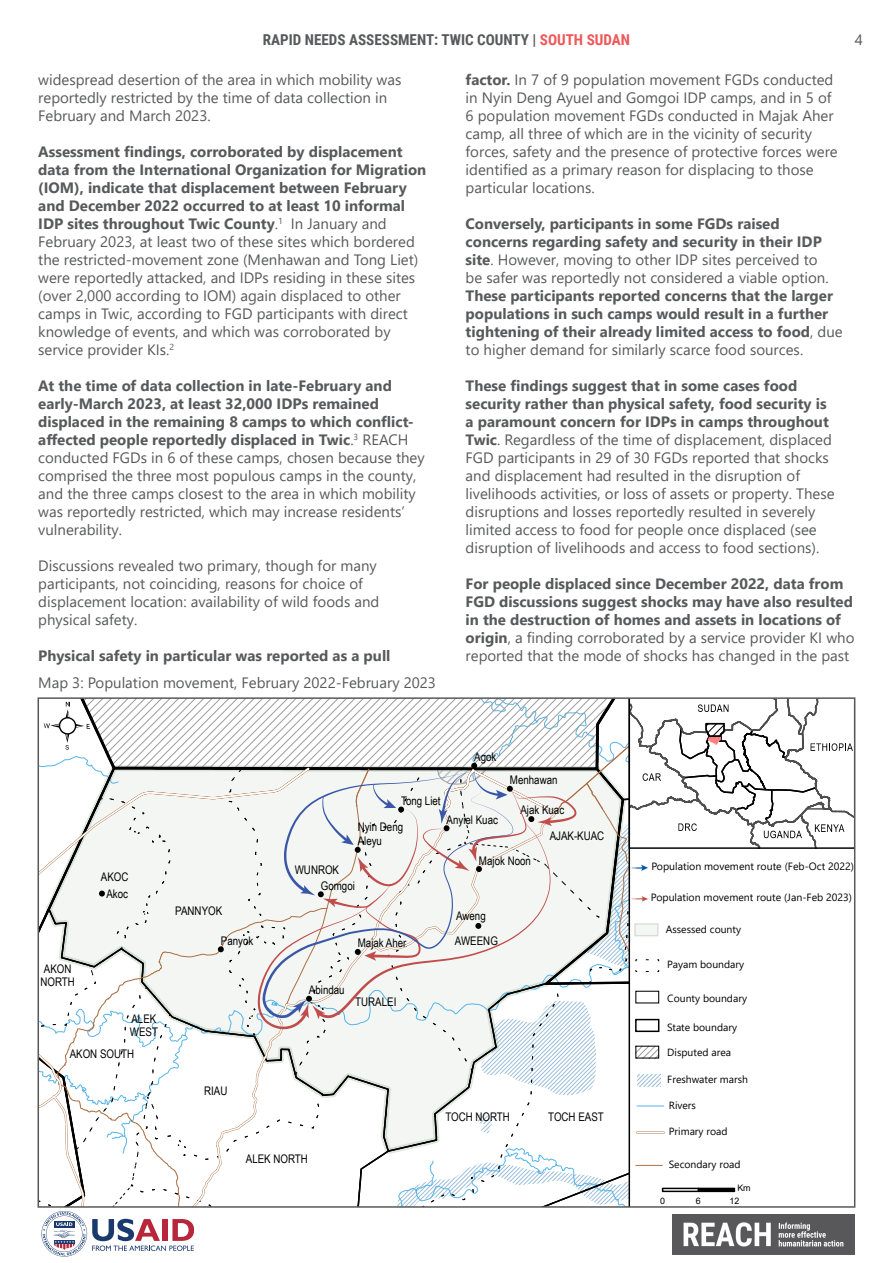
<style>
.page{position:relative;width:893px;height:1263px;background:#fff}
.page>*{position:absolute;margin:0;border:0;box-sizing:border-box;transform-origin:0 0}
.t1{font:15px/18px "Segoe UI";color:#58595a}
.t2{font:700 15px/18px "Segoe UI";color:#58595a}
.Content_Header{font:700 15px "Roboto Condensed";color:#58595a}
.t3{font:11.85px/13.6px "Arial Narrow";color:#000}
.t4{font:10.5px "Segoe UI";color:#000}
.t5{font:10.35px "Segoe UI";color:#000}
.t6{font:8.85px "Arial";color:#000}
.s1{color:#ee5859}
.s2{font-weight:700}
.s3{font-weight:400}
</style>
<div class="page">
<svg style="left:41px;top:700px;width:814px;height:556px"></svg>
<p class="t1" style="left:855px;top:29px;width:10px">4</p>
<p class="Content_Header" style="left:263px;top:30px;width:369px">RAPID NEEDS ASSESSMENT: TWIC COUNTY | <span class="s1">SOUTH SUDAN</span></p>
<p class="t1" style="left:38px;top:69px;width:365px">widespread desertion of the area in which mobility was reportedly restricted by the time of data collection in<br>February and March 2023.</p>
<p class="t1" style="left:38px;top:141px;width:389px"><span class="s2">Assessment findings, corroborated by displacement data from the International Organization for Migration (IOM), indicate that displacement between February and December 2022 occurred to at least 10 informal IDP sites throughout Twic County</span>.<sup>1</sup> In January and February 2023, at least two of these sites which bordered the restricted-movement zone (Menhawan and Tong Liet) were reportedly attacked, and IDPs residing in these sites (over 2,000 according to IOM) again displaced to other camps in Twic, according to FGD participants with direct knowledge of events, and which was corroborated by service provider KIs.<sup>2</sup></p>
<p class="t1" style="left:38px;top:375px;width:388px"><span class="s2">At the time of data collection in late-February and early-March 2023, at least 32,000 IDPs remained displaced in the remaining 8 camps to which conflict&shy;affected people reportedly displaced in Twic</span>.<sup>3</sup> REACH conducted FGDs in 6 of these camps, chosen because they comprised the three most populous camps in the county, and the three camps closest to the area in which mobility was reportedly restricted, which may increase residents’ vulnerability.</p>
<p class="t1" style="left:38px;top:555px;width:343px">Discussions revealed two primary, though for many participants, not coinciding, reasons for choice of displacement location: availability of wild foods and physical safety.</p>
<p class="t2" style="left:38px;top:645px;width:354px">Physical safety in particular was reported as a pull</p>
<p class="t1" style="left:466px;top:69px;width:374px"><span class="s2">factor.</span> In 7 of 9 population movement FGDs conducted in Nyin Deng Ayuel and Gomgoi IDP camps, and in 5 of 6 population movement FGDs conducted in Majak Aher camp, all three of which are in the vicinity of security forces, safety and the presence of protective forces were identified as a primary reason for displacing to those particular locations.</p>
<p class="t2" style="left:466px;top:213px;width:379px">Conversely, participants in some FGDs raised concerns regarding safety and security in their IDP site<span class="s3">. However, moving to other IDP sites perceived to<br>be safer was reportedly not considered a viable option.<br></span>These participants reported concerns that the larger populations in such camps would result in a further tightening of their already limited access to food<span class="s3">, due to higher demand for similarly scarce food sources.</span></p>
<p class="t1" style="left:466px;top:375px;width:370px"><span class="s2">These findings suggest that in some cases food security rather than physical safety, food security is a paramount concern for IDPs in camps throughout Twic</span>. Regardless of the time of displacement, displaced FGD participants in 29 of 30 FGDs reported that shocks and displacement had resulted in the disruption of livelihoods activities, or loss of assets or property. These disruptions and losses reportedly resulted in severely limited access to food for people once displaced (see disruption of livelihoods and access to food sections).</p>
<p class="t2" style="left:466px;top:573px;width:390px">For people displaced since December 2022, data from FGD discussions suggest shocks may have also resulted in the destruction of homes and assets in locations of origin<span class="s3">, a finding corroborated by a service provider KI who reported that the mode of shocks has changed in the past</span></p>
<p class="t1" style="left:38px;top:673px;width:399px">Map 3: Population movement, February 2022-February 2023</p>
<p class="t3" style="left:474px;top:750px;width:24px">Agok</p>
<p class="t3" style="left:510px;top:773px;width:49px">Menhawan</p>
<p class="t3" style="left:101px;top:870px;width:29px">AKOC</p>
<p class="t3" style="left:41px;top:961px;width:36px">AKON<br>NORTH</p>
<p class="t3" style="left:106px;top:886px;width:23px">Akoc</p>
<p class="t3" style="left:130px;top:1011px;width:30px">ALEK<br>WEST</p>
<p class="t3" style="left:70px;top:1046px;width:66px">AKON SOUTH</p>
<p class="t3" style="left:175px;top:903px;width:48px">PANNYOK</p>
<p class="t3" style="left:221px;top:933px;width:34px">Panyok</p>
<p class="t3" style="left:204px;top:1084px;width:25px">RIAU</p>
<p class="t3" style="left:401px;top:794px;width:41px">Tong Liet</p>
<p class="t3" style="left:520px;top:802px;width:45px">Ajak Kuac</p>
<p class="t3" style="left:479px;top:853px;width:53px">Majok Noon</p>
<p class="t3" style="left:447px;top:812px;width:53px">Anyiel Kuac</p>
<p class="t3" style="left:358px;top:820px;width:47px">Nyin Deng<br>Aleyu</p>
<p class="t3" style="left:550px;top:828px;width:56px">AJAK-KUAC</p>
<p class="t3" style="left:321px;top:861px;width:36px;line-height:15.9px;text-indent:-26px">WUNROK<br>Gomgoi</p>
<p class="t3" style="left:358px;top:936px;width:50px">Majak Aher</p>
<p class="t3" style="left:309px;top:983px;width:37px">Abindau</p>
<p class="t3" style="left:355px;top:995px;width:43px">TURALEI</p>
<p class="t3" style="left:456px;top:909px;width:31px">Aweng</p>
<p class="t3" style="left:455px;top:933px;width:44px">AWEENG</p>
<p class="t3" style="left:445px;top:1109px;width:66px">TOCH NORTH</p>
<p class="t3" style="left:548px;top:1109px;width:57px">TOCH EAST</p>
<p class="t3" style="left:246px;top:1151px;width:64px">ALEK NORTH</p>
<p class="t4" style="left:651px;top:856px;width:204px">Population movement route (Feb-Oct 2022)</p>
<p class="t4" style="left:651px;top:887px;width:203px">Population movement route (Jan-Feb 2023)</p>
<p class="t5" style="left:666px;top:919px;width:77px">Assessed county</p>
<p class="t5" style="left:667px;top:955px;width:78px">Payam boundary</p>
<p class="t5" style="left:667px;top:989px;width:81px">County boundary</p>
<p class="t5" style="left:667px;top:1017px;width:71px">State boundary</p>
<p class="t5" style="left:667px;top:1042px;width:65px">Disputed area</p>
<p class="t5" style="left:667px;top:1069px;width:82px">Freshwater marsh</p>
<p class="t5" style="left:669px;top:1095px;width:29px">Rivers</p>
<p class="t5" style="left:669px;top:1121px;width:60px">Primary road</p>
<p class="t5" style="left:669px;top:1155px;width:73px">Secondary road</p>
<p class="t6" style="left:737px;top:1182px;width:15px">Km</p>
<p class="t6" style="left:660px;top:1194px;width:6px">0</p>
<p class="t6" style="left:696px;top:1194px;width:6px">6</p>
<p class="t6" style="left:729px;top:1194px;width:11px">12</p>
</div>
